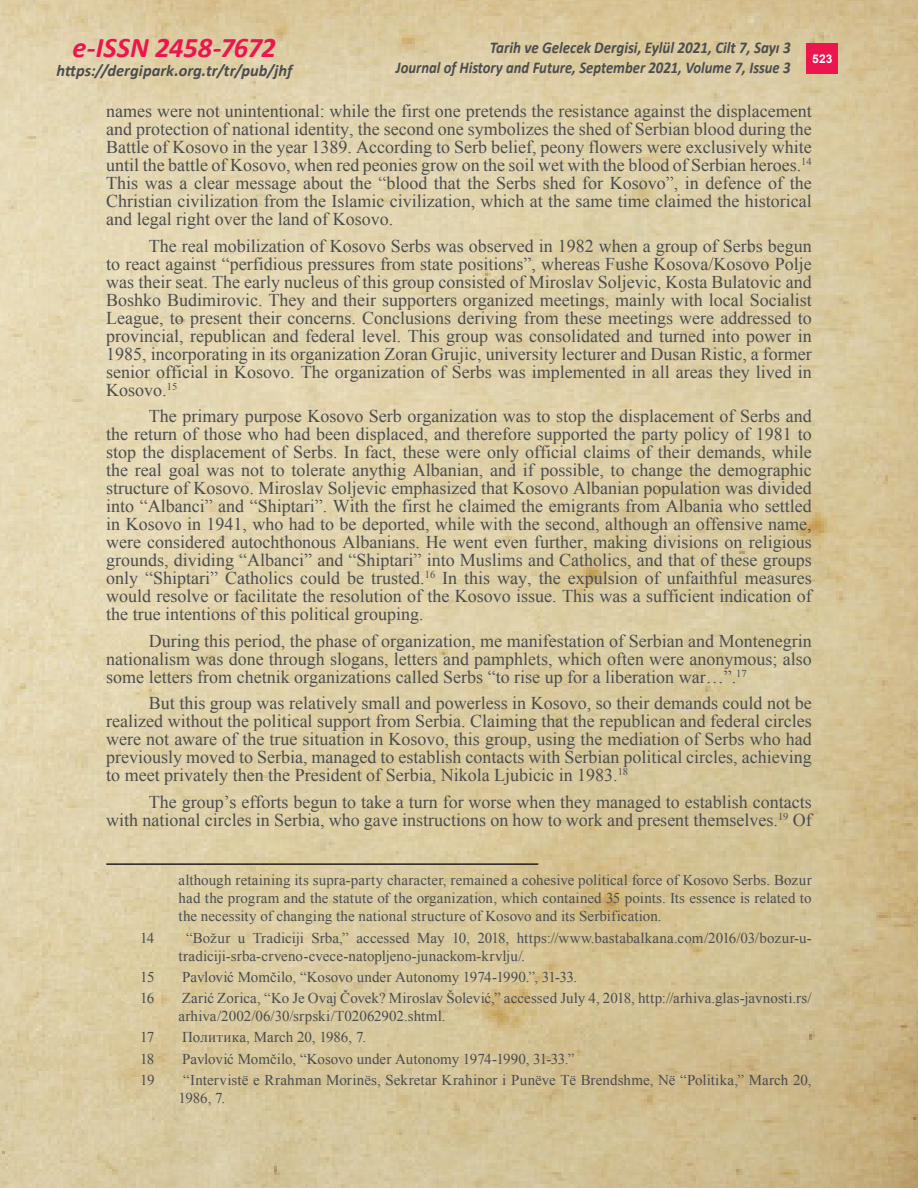
<style>
.page{position:relative;width:918px;height:1188px;background:#fff}
.page>*{position:absolute;margin:0;border:0;box-sizing:border-box;transform-origin:0 0}
.t1{font:italic 700 28.5px "Calibri";letter-spacing:-.005em;color:#ed154d}
.ANA_METİN_STİLİ_TEK{font:18px/18px "Times New Roman";color:#4b4c4d;text-align:justify}
.t2{font:italic 700 16.5px "Calibri";color:#4b4c4d;scale:.89 1}
.t3{font:italic 700 16.5px "Calibri";color:#4b4c4d;scale:.91 1}
.t4{font:italic 700 16.5px "Calibri";color:#4b4c4d}
.Body_text_normal_foo{font:15px/18px "Times New Roman";letter-spacing:.005em;color:#4b4c4d}
.t5{font:700 12px "Arial";color:#fff}
</style>
<div class="page">
<img style="left:0;top:0;width:918px;height:1188px">
<div style="left:807px;top:43px;width:31px;height:30px;background:#ed154d"></div>
<hr style="left:106px;top:863px;width:432px;height:2px;background:#231f20">
<h1 class="t1" style="left:73px;top:27px;width:205px">e-ISSN 2458-7672</h1>
<p class="t3" style="left:490px;top:36px;width:332px">Tarih ve Gelecek Dergisi, Eylül 2021, Cilt 7, Sayı 3</p>
<p class="t4" style="left:56px;top:59px;width:237px">https://dergipark.org.tr/tr/pub/jhf</p>
<p class="t2" style="left:396px;top:56px;width:445px">Journal of History and Future, September 2021, Volume 7, Issue 3</p>
<p class="t5" style="left:812px;top:50px;width:22px">523</p>
<p class="ANA_METİN_STİLİ_TEK" style="left:106px;top:102px;width:707px">names were not unintentional: while the first one pretends the resistance against the displacement and protection of national identity, the second one symbolizes the shed of Serbian blood during the Battle of Kosovo in the year 1389. According to Serb belief, peony flowers were exclusively white until the battle of Kosovo, when red peonies grow on the soil wet with the blood of Serbian heroes.<sup>14<br></sup>This was a clear message about the “blood that the Serbs shed for Kosovo”, in defence of the Christian civilization from the Islamic civilization, which at the same time claimed the historical and legal right over the land of Kosovo.</p>
<p class="ANA_METİN_STİLİ_TEK" style="left:106px;top:236px;width:707px;text-indent:43px">The real mobilization of Kosovo Serbs was observed in 1982 when a group of Serbs begun to react against “perfidious pressures from state positions”, whereas Fushe Kosova/Kosovo Polje was their seat. The early nucleus of this group consisted of Miroslav Soljevic, Kosta Bulatovic and Boshko Budimirovic. They and their supporters organized meetings, mainly with local Socialist League, to present their concerns. Conclusions deriving from these meetings were addressed to provincial, republican and federal level. This group was consolidated and turned into power in 1985, incorporating in its organization Zoran Grujic, university lecturer and Dusan Ristic, a former senior official in Kosovo. The organization of Serbs was implemented in all areas they lived in Kosovo.<sup>15</sup></p>
<p class="ANA_METİN_STİLİ_TEK" style="left:106px;top:407px;width:707px;text-indent:43px">The primary purpose Kosovo Serb organization was to stop the displacement of Serbs and the return of those who had been displaced, and therefore supported the party policy of 1981 to stop the displacement of Serbs. In fact, these were only official claims of their demands, while the real goal was not to tolerate anythig Albanian, and if possible, to change the demographic structure of Kosovo. Miroslav Soljevic emphasized that Kosovo Albanian population was divided into “Albanci” and “Shiptari”. With the first he claimed the emigrants from Albania who settled in Kosovo in 1941, who had to be deported, while with the second, although an offensive name, were considered autochthonous Albanians. He went even further, making divisions on religious grounds, dividing “Albanci” and “Shiptari” into Muslims and Catholics, and that of these groups only “Shiptari” Catholics could be trusted.<sup>16</sup> In this way, the expulsion of unfaithful measures would resolve or facilitate the resolution of the Kosovo issue. This was a sufficient indication of the true intentions of this political grouping.</p>
<p class="ANA_METİN_STİLİ_TEK" style="left:106px;top:631px;width:707px;text-indent:43px">During this period, the phase of organization, me manifestation of Serbian and Montenegrin nationalism was done through slogans, letters and pamphlets, which often were anonymous; also some letters from chetnik organizations called Serbs “to rise up for a liberation war…”.<sup>17</sup></p>
<p class="ANA_METİN_STİLİ_TEK" style="left:106px;top:694px;width:707px;text-indent:43px">But this group was relatively small and powerless in Kosovo, so their demands could not be realized without the political support from Serbia. Claiming that the republican and federal circles were not aware of the true situation in Kosovo, this group, using the mediation of Serbs who had previously moved to Serbia, managed to establish contacts with Serbian political circles, achieving to meet privately then the President of Serbia, Nikola Ljubicic in 1983.<sup>18</sup></p>
<p class="ANA_METİN_STİLİ_TEK" style="left:106px;top:792px;width:707px;text-align:right">The group’s efforts begun to take a turn for worse when they managed to establish contacts<br>with national circles in Serbia, who gave instructions on how to work and present themselves.<sup>19</sup> Of</p>
<p class="Body_text_normal_foo" style="left:179px;top:871px;width:635px;text-align:justify">although retaining its supra-party character, remained a cohesive political force of Kosovo Serbs. Bozur had the program and the statute of the organization, which contained 35 points. Its essence is related to the necessity of changing the national structure of Kosovo and its Serbification.</p>
<p class="Body_text_normal_foo" style="left:140px;top:928px;width:16px">14</p>
<p class="Body_text_normal_foo" style="left:179px;top:928px;width:635px;text-indent:7px">“Božur u Tradiciji Srba,” accessed May 10, 2018, https://www.bastabalkana.com/2016/03/bozur-u&shy;tradiciji-srba-crveno-cvece-natopljeno-junackom-krvlju/.</p>
<p class="Body_text_normal_foo" style="left:140px;top:967px;width:16px">15</p>
<p class="Body_text_normal_foo" style="left:182px;top:967px;width:396px">Pavlović Momčilo, “Kosovo under Autonomy 1974-1990.”, 31-33.</p>
<p class="Body_text_normal_foo" style="left:140px;top:989px;width:16px">16</p>
<p class="Body_text_normal_foo" style="left:179px;top:989px;width:635px">Zarić Zorica, “Ko Je Ovaj Čovek? Miroslav Šolević,” accessed July 4, 2018, http://arhiva.glas-javnosti.rs/ arhiva/2002/06/30/srpski/T02062902.shtml.</p>
<p class="Body_text_normal_foo" style="left:140px;top:1028px;width:15px">17</p>
<p class="Body_text_normal_foo" style="left:182px;top:1028px;width:185px">Политика, March 20, 1986, 7.</p>
<p class="Body_text_normal_foo" style="left:140px;top:1049px;width:16px">18</p>
<p class="Body_text_normal_foo" style="left:182px;top:1049px;width:394px">Pavlović Momčilo, “Kosovo under Autonomy 1974-1990, 31-33.”</p>
<p class="Body_text_normal_foo" style="left:140px;top:1070px;width:16px">19</p>
<p class="Body_text_normal_foo" style="left:179px;top:1070px;width:635px;text-indent:5px">“Intervistë e Rrahman Morinës, Sekretar Krahinor i Punëve Të Brendshme, Në “Politika,” March 20,<br>1986, 7.</p>
</div>
